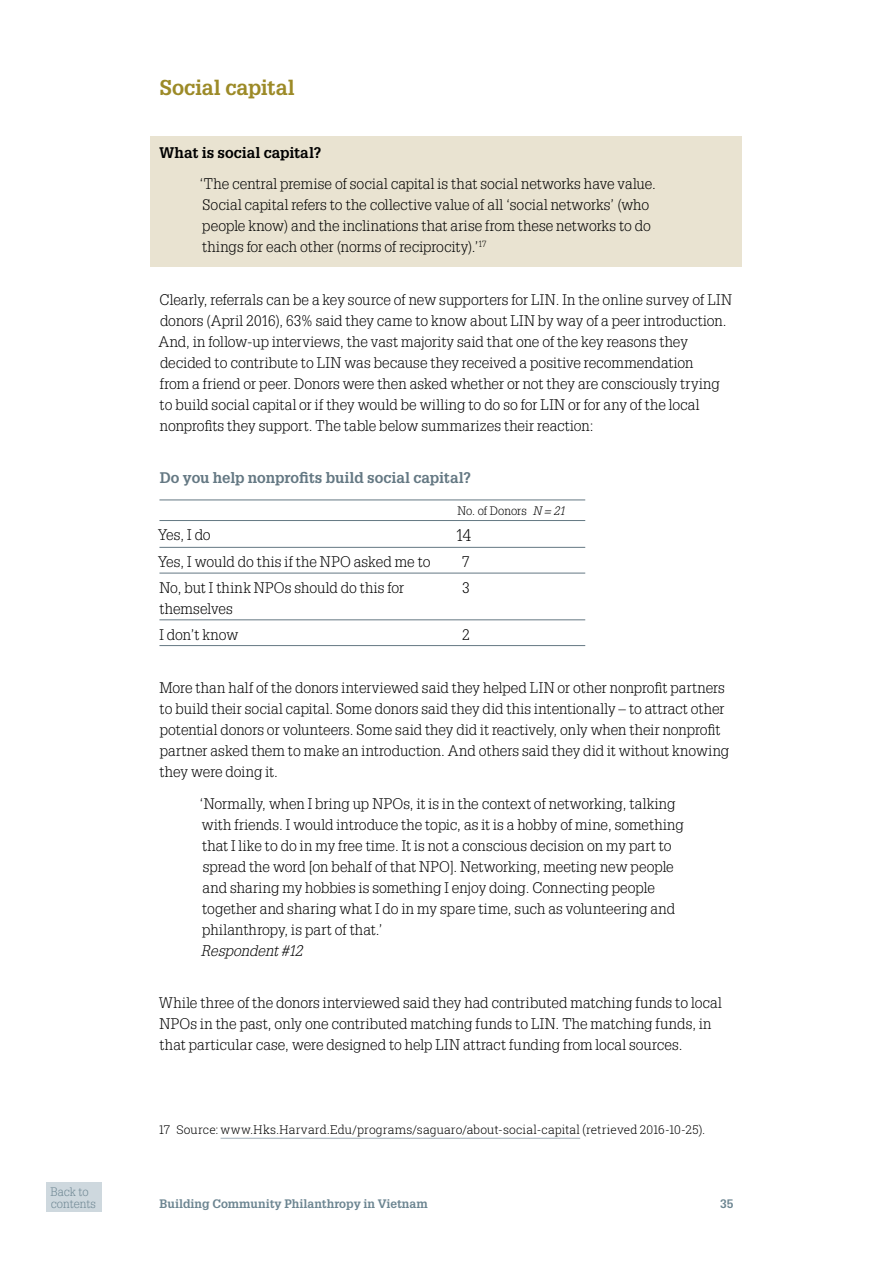
<style>
.page{position:relative;width:893px;height:1263px;background:#fff}
.page>*{position:absolute;margin:0;border:0;box-sizing:border-box;transform-origin:0 0}
.t1{font:700 21px "Glypha LT Std";color:#9c8a27}
.t2{font:300 16.5px "Glypha LT Std";color:#000}
.t3{font:300 15px/21px "Glypha LT Std";color:#000}
.t4{font:700 15px "Glypha LT Std";letter-spacing:-.005em;color:#647883}
.t5{font:700 15px "Glypha LT Std";letter-spacing:.005em;color:#000}
.t6{font:italic 300 15px "Glypha LT Std";color:#000}
.t7{font:300 12px "Roboto Slab";letter-spacing:.01em;color:#000}
.t8{font:700 12px "Glypha LT Std";color:#6c8591}
.t9{font:300 12px "Glypha LT Std";letter-spacing:.005em;color:#000}
.t10{font:300 12px/12px "Glypha LT Std";color:#6c8591}
.s1{font-style:italic}
</style>
<div class="page">
<div style="left:151px;top:136px;width:591px;height:36px;background:#e9e3d1"></div>
<div style="left:151px;top:168px;width:591px;height:99px;background:#e9e3d1"></div>
<hr style="left:159px;top:547px;width:298px;height:1px;background:#647883">
<hr style="left:457px;top:547px;width:128px;height:1px;background:#647883">
<hr style="left:159px;top:573px;width:298px;height:1px;background:#647883">
<hr style="left:457px;top:573px;width:128px;height:1px;background:#647883">
<hr style="left:159px;top:619px;width:298px;height:1px;background:#647883">
<hr style="left:457px;top:619px;width:128px;height:1px;background:#647883">
<hr style="left:159px;top:645px;width:298px;height:1px;background:#647883">
<hr style="left:457px;top:645px;width:128px;height:1px;background:#647883">
<hr style="left:159px;top:500px;width:298px;height:1px;background:#647883">
<hr style="left:457px;top:500px;width:128px;height:1px;background:#647883">
<hr style="left:159px;top:520px;width:298px;height:1px;background:#647883">
<hr style="left:457px;top:520px;width:128px;height:1px;background:#647883">
<hr style="left:221px;top:1138px;width:359px;height:1px;background:#a8b6bf">
<div style="left:46px;top:1182px;width:56px;height:30px;background:#ced8de"></div>
<p class="t10" style="left:51px;top:1185px;width:47px">Back to contents</p>
<h1 class="t1" style="left:160px;top:74px;width:136px">Social capital</h1>
<p class="t5" style="left:159px;top:143px;width:164px">What is social capital?</p>
<p class="t3" style="left:200px;top:173px;width:458px">‘The central premise of social capital is that social networks have value.<br>Social capital refers to the collective value of all ‘social networks’ (who people know) and the inclinations that arise from these networks to do things for each other (norms of reciprocity).’<sup>17</sup></p>
<p class="t3" style="left:158px;top:289px;width:575px">Clearly, referrals can be a key source of new supporters for LIN. In the online survey of LIN donors (April 2016), 63% said they came to know about LIN by way of a peer introduction.<br>And, in follow‑up interviews, the vast majority said that one of the key reasons they decided to contribute to LIN was because they received a positive recommendation<br>from a friend or peer. Donors were then asked whether or not they are consciously trying to build social capital or if they would be willing to do so for LIN or for any of the local nonprofits they support. The table below summarizes their reaction:</p>
<p class="t4" style="left:160px;top:468px;width:313px">Do you help nonprofits build social capital?</p>
<p class="t9" style="left:457px;top:503px;width:109px">No. of Donors <span class="s1">N = 21</span></p>
<p class="t3" style="left:158px;top:525px;width:54px">Yes, I do</p>
<p class="t2" style="left:455px;top:526px;width:17px">14</p>
<p class="t3" style="left:158px;top:551px;width:274px">Yes, I would do this if the NPO asked me to</p>
<p class="t3" style="left:462px;top:551px;width:9px">7</p>
<p class="t3" style="left:159px;top:577px;width:246px">No, but I think NPOs should do this for themselves</p>
<p class="t3" style="left:462px;top:577px;width:9px">3</p>
<p class="t3" style="left:159px;top:624px;width:80px">I don’t know</p>
<p class="t3" style="left:462px;top:624px;width:9px">2</p>
<p class="t3" style="left:159px;top:677px;width:571px">More than half of the donors interviewed said they helped LIN or other nonprofit partners to build their social capital. Some donors said they did this intentionally – to attract other potential donors or volunteers. Some said they did it reactively, only when their nonprofit partner asked them to make an introduction. And others said they did it without knowing they were doing it.</p>
<p class="t3" style="left:200px;top:793px;width:486px">‘Normally, when I bring up NPOs, it is in the context of networking, talking with friends. I would introduce the topic, as it is a hobby of mine, something that I like to do in my free time. It is not a conscious decision on my part to spread the word [on behalf of that NPO]. Networking, meeting new people and sharing my hobbies is something I enjoy doing. Connecting people together and sharing what I do in my spare time, such as volunteering and philanthropy, is part of that.’</p>
<p class="t6" style="left:201px;top:942px;width:103px">Respondent #12</p>
<p class="t3" style="left:159px;top:992px;width:564px">While three of the donors interviewed said they had contributed matching funds to local<br>NPOs in the past, only one contributed matching funds to LIN. The matching funds, in that particular case, were designed to help LIN attract funding from local sources.</p>
<p class="t7" style="left:159px;top:1121px;width:547px">17 Source: www.Hks.Harvard.Edu/programs/saguaro/about‑social‑capital (retrieved 2016‑10‑25).</p>
<p class="t8" style="left:159px;top:1196px;width:270px">Building Community Philanthropy in Vietnam</p>
<p class="t8" style="left:720px;top:1196px;width:15px">35</p>
</div>
